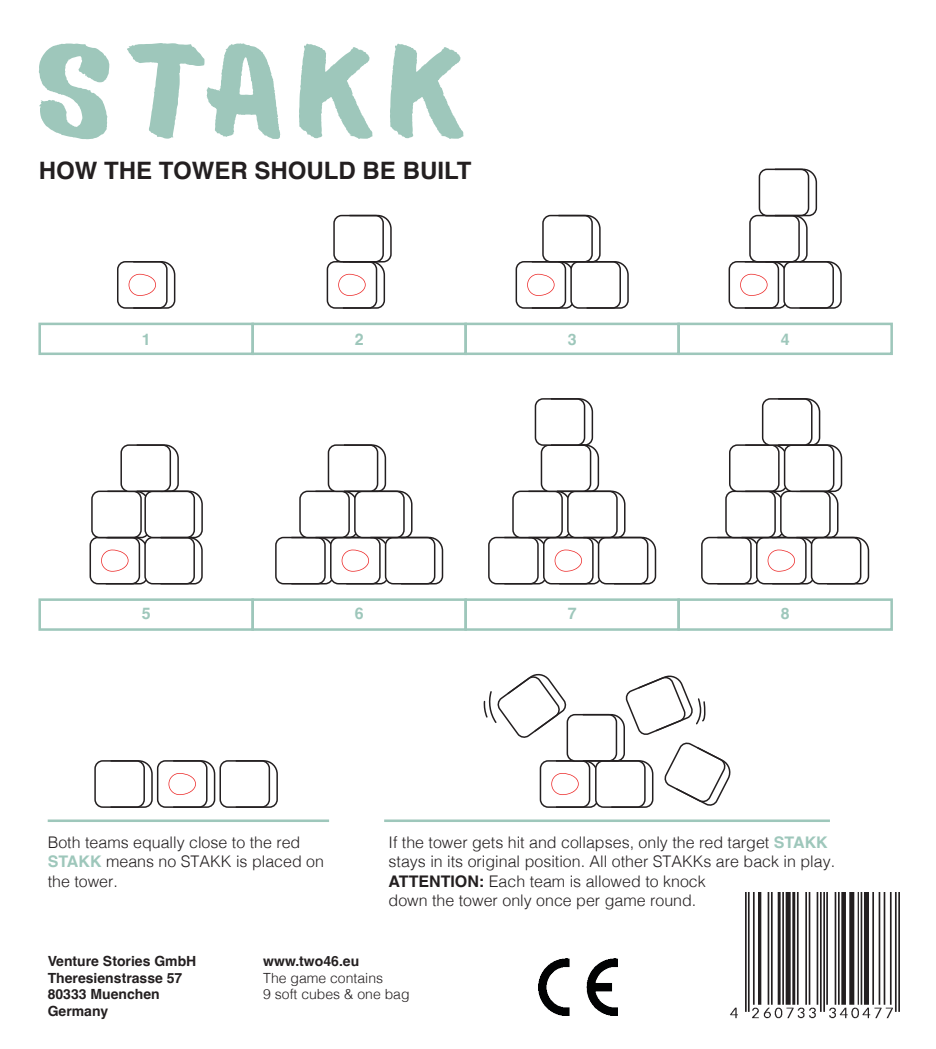
<style>
.page{position:relative;width:936px;height:1049px;background:#fff}
.page>*{position:absolute;margin:0;border:0;box-sizing:border-box;transform-origin:0 0}
.t1{font:700 24px "Helvetica";color:#231f20}
.t2{font:300 16px/19.2px "Helvetica";color:#231f20}
.t3{font:700 16px "Helvetica";color:#9ec7bb}
.t4{font:700 14px/16.8px "Helvetica";color:#231f20}
.t5{font:300 14px/16.8px "Helvetica";color:#231f20}
.s1{font-weight:700;color:#9ec7bb}
.s2{font-weight:700}
</style>
<div class="page">
<svg style="left:39px;top:44px;width:70px;height:95px"></svg>
<svg style="left:127px;top:43px;width:154px;height:96px"></svg>
<svg style="left:299px;top:44px;width:73px;height:95px"></svg>
<svg style="left:390px;top:44px;width:73px;height:95px"></svg>
<div style="left:117px;top:261px;width:51px;height:48px;border:2px solid #231f20;border-radius:8px"></div>
<svg style="left:129px;top:261px;width:47px;height:48px"></svg>
<div style="left:38px;top:323px;width:216px;height:32px;border:3px solid #9ec7bb"></div>
<div style="left:251px;top:323px;width:216px;height:32px;border:3px solid #9ec7bb"></div>
<div style="left:464px;top:323px;width:216px;height:32px;border:3px solid #9ec7bb"></div>
<div style="left:677px;top:323px;width:215px;height:32px;border:3px solid #9ec7bb"></div>
<div style="left:326px;top:261px;width:51px;height:48px;border:2px solid #231f20;border-radius:8px"></div>
<div style="left:333px;top:215px;width:51px;height:47px;border:2px solid #231f20;border-radius:8px"></div>
<svg style="left:338px;top:214px;width:54px;height:95px"></svg>
<div style="left:515px;top:261px;width:51px;height:48px;border:2px solid #231f20;border-radius:8px"></div>
<svg style="left:527px;top:214px;width:102px;height:95px"></svg>
<div style="left:728px;top:261px;width:51px;height:48px;border:2px solid #231f20;border-radius:8px"></div>
<svg style="left:740px;top:168px;width:102px;height:141px"></svg>
<div style="left:38px;top:598px;width:216px;height:33px;border:3px solid #9ec7bb"></div>
<div style="left:251px;top:598px;width:216px;height:33px;border:3px solid #9ec7bb"></div>
<div style="left:464px;top:598px;width:216px;height:33px;border:3px solid #9ec7bb"></div>
<div style="left:677px;top:598px;width:215px;height:33px;border:3px solid #9ec7bb"></div>
<div style="left:89px;top:537px;width:51px;height:47px;border:2px solid #231f20;border-radius:8px"></div>
<div style="left:91px;top:490px;width:51px;height:48px;border:2px solid #231f20;border-radius:8px"></div>
<svg style="left:101px;top:444px;width:102px;height:141px"></svg>
<div style="left:275px;top:537px;width:51px;height:47px;border:2px solid #231f20;border-radius:8px"></div>
<svg style="left:290px;top:444px;width:154px;height:141px"></svg>
<div style="left:157px;top:760px;width:50px;height:48px;border:2px solid #231f20;border-radius:8px"></div>
<div style="left:219px;top:760px;width:51px;height:48px;border:2px solid #231f20;border-radius:8px"></div>
<svg style="left:234px;top:760px;width:44px;height:48px"></svg>
<div style="left:94px;top:760px;width:51px;height:48px;border:2px solid #231f20;border-radius:8px"></div>
<svg style="left:109px;top:760px;width:44px;height:48px"></svg>
<hr style="left:48px;top:819px;width:281px;height:3px;background:#9ec7bb">
<hr style="left:384px;top:819px;width:445px;height:3px;background:#9ec7bb">
<svg style="left:168px;top:760px;width:48px;height:48px"></svg>
<svg style="left:483px;top:398px;width:386px;height:410px"></svg>
<img style="left:538px;top:959px;width:79px;height:56px">
<img style="left:730px;top:892px;width:170px;height:126px">
<h1 class="t1" style="left:39px;top:156px;width:434px">HOW THE TOWER SHOULD BE BUILT</h1>
<p class="t3" style="left:142px;top:329px;width:10px">1</p>
<p class="t3" style="left:355px;top:329px;width:10px">2</p>
<p class="t3" style="left:567px;top:329px;width:10px">3</p>
<p class="t3" style="left:780px;top:329px;width:10px">4</p>
<p class="t3" style="left:142px;top:603px;width:10px">5</p>
<p class="t3" style="left:355px;top:603px;width:10px">6</p>
<p class="t3" style="left:567px;top:603px;width:10px">7</p>
<p class="t3" style="left:780px;top:603px;width:10px">8</p>
<p class="t2" style="left:48px;top:832px;width:278px">Both teams equally close to the red<br><span class="s1">STAKK</span> means no STAKK is placed on the tower.</p>
<p class="t2" style="left:388px;top:832px;width:448px">If the tower gets hit and collapses, only the red target <span class="s1">STAKK </span>stays in its original position. All other STAKKs are back in play.<br><span class="s2">ATTENTION:</span> Each team is allowed to knock<br>down the tower only once per game round.</p>
<p class="t4" style="left:48px;top:954px;width:150px">Venture Stories GmbH<br>Theresienstrasse 57<br>80333 Muenchen<br>Germany</p>
<p class="t4" style="left:263px;top:954px;width:97px">www.two46.eu</p>
<p class="t5" style="left:263px;top:968px;width:148px">The game contains<br>9 soft cubes &amp; one bag</p>
</div>
